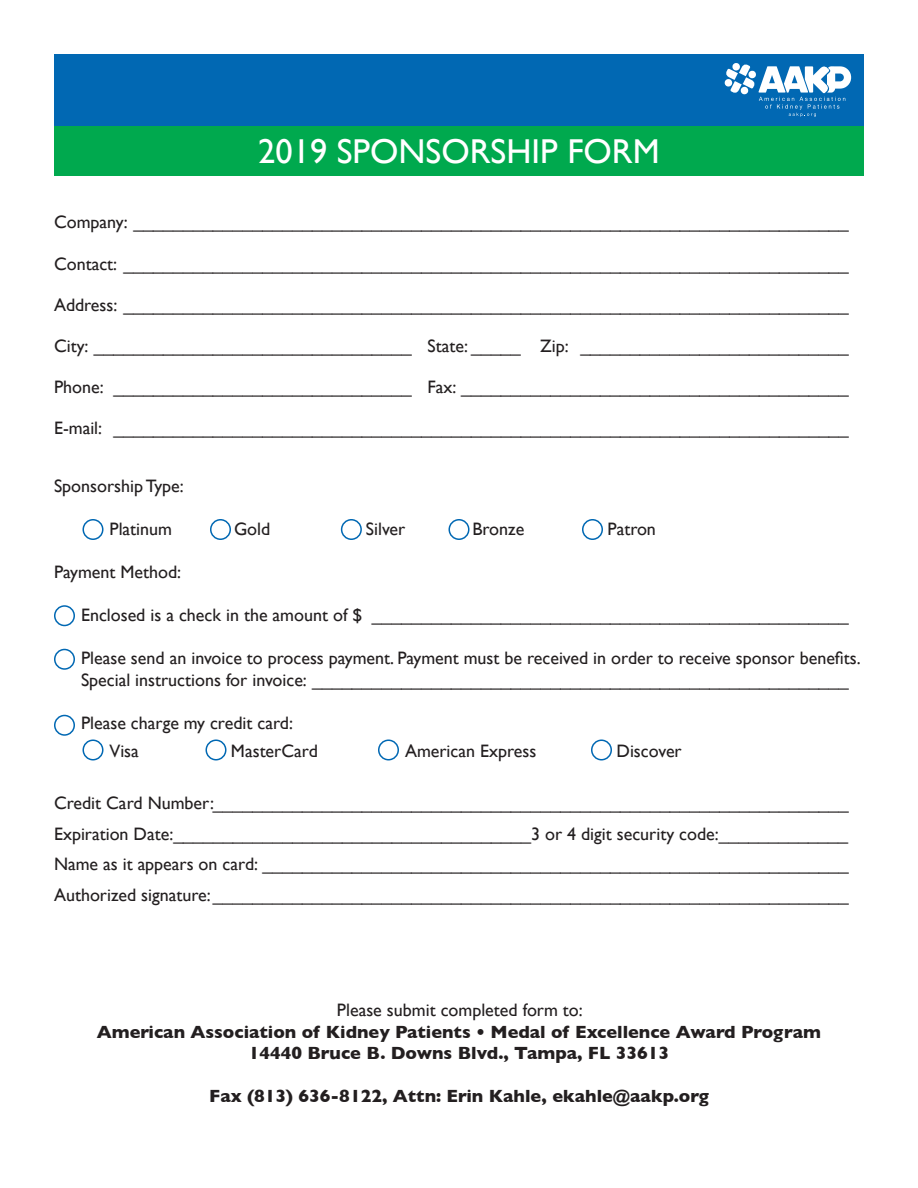
<style>
.page{position:relative;width:918px;height:1188px;background:#fff}
.page>*{position:absolute;margin:0;border:0;box-sizing:border-box;transform-origin:0 0}
.t1{font:34.5px "Gill Sans";color:#fff}
.t2{font:18px "Gill Sans";color:#231f20}
.t3{font:700 18px "Gill Sans";color:#231f20}
</style>
<div class="page">
<div style="left:54px;top:54px;width:810px;height:84px;background:#0168b3"></div>
<div style="left:82px;top:519px;width:22px;height:21px;border:2px solid #0168b3;border-radius:50%"></div>
<div style="left:210px;top:519px;width:21px;height:21px;border:2px solid #0168b3;border-radius:50%"></div>
<div style="left:341px;top:519px;width:21px;height:21px;border:2px solid #0168b3;border-radius:50%"></div>
<div style="left:448px;top:519px;width:22px;height:21px;border:2px solid #0168b3;border-radius:50%"></div>
<div style="left:582px;top:519px;width:21px;height:21px;border:2px solid #0168b3;border-radius:50%"></div>
<div style="left:82px;top:740px;width:22px;height:20px;border:2px solid #0168b3;border-radius:50%"></div>
<div style="left:206px;top:740px;width:20px;height:20px;border:2px solid #0168b3;border-radius:50%"></div>
<div style="left:378px;top:740px;width:21px;height:20px;border:2px solid #0168b3;border-radius:50%"></div>
<div style="left:591px;top:740px;width:21px;height:20px;border:2px solid #0168b3;border-radius:50%"></div>
<div style="left:54px;top:605px;width:21px;height:21px;border:2px solid #0168b3;border-radius:50%"></div>
<div style="left:54px;top:649px;width:21px;height:21px;border:2px solid #0168b3;border-radius:50%"></div>
<div style="left:54px;top:715px;width:21px;height:21px;border:2px solid #0168b3;border-radius:50%"></div>
<div style="left:54px;top:126px;width:810px;height:50px;background:#00a94e"></div>
<svg style="left:724px;top:63px;width:127px;height:54px"></svg>
<p class="t1" style="left:258px;top:131px;width:403px">2019 SPONSORSHIP FORM</p>
<p class="t2" style="left:54px;top:212px;width:796px">Company: ________________________________________________________________________</p>
<p class="t2" style="left:54px;top:253px;width:796px">Contact: _________________________________________________________________________</p>
<p class="t2" style="left:54px;top:294px;width:796px">Address: _________________________________________________________________________</p>
<p class="t2" style="left:54px;top:335px;width:796px">City: ________________________________ State: _____ Zip: ___________________________</p>
<p class="t2" style="left:54px;top:376px;width:796px">Phone: ______________________________ Fax: _______________________________________</p>
<p class="t2" style="left:54px;top:417px;width:796px">E-mail: __________________________________________________________________________</p>
<p class="t2" style="left:54px;top:475px;width:131px">Sponsorship Type:</p>
<p class="t2" style="left:109px;top:518px;width:64px">Platinum</p>
<p class="t2" style="left:234px;top:518px;width:38px">Gold</p>
<p class="t2" style="left:366px;top:518px;width:41px">Silver</p>
<p class="t2" style="left:472px;top:518px;width:53px">Bronze</p>
<p class="t2" style="left:608px;top:518px;width:50px">Patron</p>
<p class="t2" style="left:54px;top:561px;width:129px">Payment Method:</p>
<p class="t2" style="left:81px;top:604px;width:769px">Enclosed is a check in the amount of $ ________________________________________________</p>
<p class="t2" style="left:81px;top:648px;width:781px">Please send an invoice to process payment. Payment must be received in order to receive sponsor benefits.</p>
<p class="t2" style="left:81px;top:669px;width:769px">Special instructions for invoice: ______________________________________________________</p>
<p class="t2" style="left:81px;top:712px;width:214px">Please charge my credit card:</p>
<p class="t2" style="left:109px;top:740px;width:31px">Visa</p>
<p class="t2" style="left:231px;top:740px;width:88px">MasterCard</p>
<p class="t2" style="left:405px;top:740px;width:133px">American Express</p>
<p class="t2" style="left:616px;top:740px;width:67px">Discover</p>
<p class="t2" style="left:54px;top:792px;width:796px">Credit Card Number:________________________________________________________________</p>
<p class="t2" style="left:54px;top:823px;width:796px">Expiration Date:____________________________________3 or 4 digit security code:_____________</p>
<p class="t2" style="left:54px;top:853px;width:796px">Name as it appears on card: ___________________________________________________________</p>
<p class="t2" style="left:54px;top:884px;width:796px">Authorized signature:________________________________________________________________</p>
<p class="t2" style="left:337px;top:999px;width:247px">Please submit completed form to:</p>
<p class="t3" style="left:97px;top:1017px;width:726px">American Association of Kidney Patients • Medal of Excellence Award Program</p>
<p class="t3" style="left:249px;top:1039px;width:422px">14440 Bruce B. Downs Blvd., Tampa, FL 33613</p>
<p class="t3" style="left:209px;top:1082px;width:501px">Fax (813) 636-8122, Attn: Erin Kahle, ekahle@aakp.org</p>
</div>
